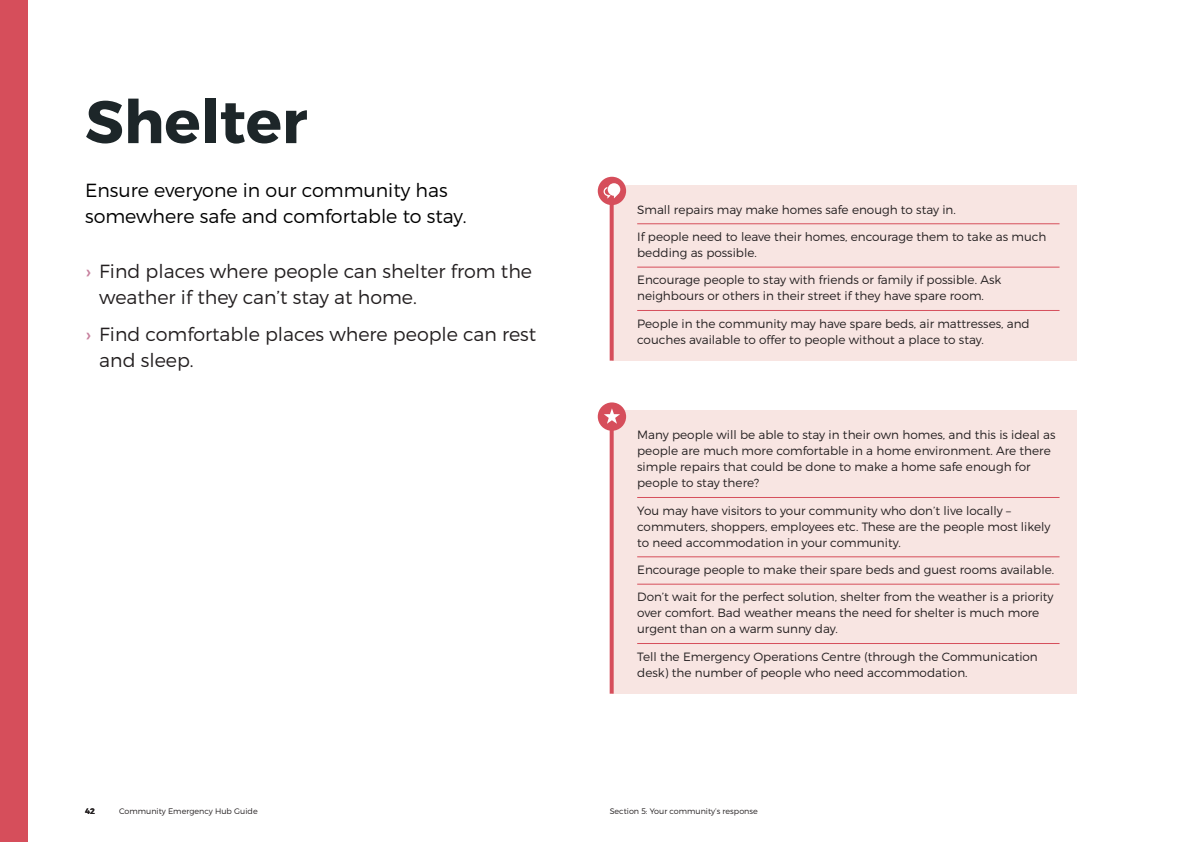
<style>
.page{position:relative;width:1191px;height:842px;background:#fff}
.page>*{position:absolute;margin:0;border:0;box-sizing:border-box;transform-origin:0 0}
.Heading_2_-_section{font:700 60px "Montserrat";color:#1d2629}
.t1{font:300 19px/26px "Montserrat";color:#231f20}
.Intro{font:300 19px/26px "Montserrat";color:#000001}
.Question_-_bullets{font:300 12px/16px "Montserrat";color:#231f20}
.t2{font:300 8px "Montserrat";color:#231f20}
.t3{font:600 8px "Montserrat";color:#231f20}
.s1{font-weight:400;color:#c7809d}
</style>
<div class="page">
<div style="left:0;top:0;width:28px;height:842px;background:#d64e5b"></div>
<div style="left:611px;top:185px;width:465px;height:176px;background:#f8e5e2"></div>
<svg style="left:609px;top:205px;width:4px;height:156px"></svg>
<hr style="left:637px;top:224px;width:422px;height:1px;background:#d64e5b">
<hr style="left:637px;top:267px;width:422px;height:1px;background:#d64e5b">
<hr style="left:637px;top:310px;width:422px;height:1px;background:#d64e5b">
<div style="left:611px;top:411px;width:465px;height:283px;background:#f8e5e2"></div>
<svg style="left:609px;top:431px;width:4px;height:263px"></svg>
<hr style="left:637px;top:497px;width:422px;height:1px;background:#d64e5b">
<hr style="left:637px;top:557px;width:422px;height:1px;background:#d64e5b">
<hr style="left:637px;top:584px;width:422px;height:1px;background:#d64e5b">
<hr style="left:637px;top:643px;width:422px;height:1px;background:#d64e5b">
<div style="left:598px;top:177px;width:28px;height:28px;background:#d64e5b;border-radius:50%"></div>
<svg style="left:603px;top:183px;width:17px;height:16px"></svg>
<div style="left:598px;top:402px;width:28px;height:29px;background:#d64e5b;border-radius:50%"></div>
<svg style="left:604px;top:408px;width:16px;height:16px"></svg>
<p class="Heading_2_-_section" style="left:85px;top:85px;width:224px">Shelter</p>
<p class="Intro" style="left:85px;top:177px;width:383px">Ensure everyone in our community has somewhere safe and comfortable to stay.</p>
<p class="t1" style="left:99px;top:258px;width:434px;text-indent:-14px"><span class="s1">›</span> Find places where people can shelter from the weather if they can’t stay at home.</p>
<p class="t1" style="left:99px;top:321px;width:438px;text-indent:-14px"><span class="s1">›</span> Find comfortable places where people can rest and sleep.</p>
<p class="Question_-_bullets" style="left:637px;top:201px;width:320px">Small repairs may make homes safe enough to stay in.</p>
<p class="Question_-_bullets" style="left:637px;top:228px;width:411px">If people need to leave their homes, encourage them to take as much bedding as possible.</p>
<p class="Question_-_bullets" style="left:637px;top:272px;width:365px">Encourage people to stay with friends or family if possible. Ask neighbours or others in their street if they have spare room.</p>
<p class="Question_-_bullets" style="left:637px;top:315px;width:394px">People in the community may have spare beds, air mattresses, and couches available to offer to people without a place to stay.</p>
<p class="Question_-_bullets" style="left:637px;top:427px;width:420px">Many people will be able to stay in their own homes, and this is ideal as people are much more comfortable in a home environment. Are there simple repairs that could be done to make a home safe enough for people to stay there?</p>
<p class="Question_-_bullets" style="left:637px;top:502px;width:415px">You may have visitors to your community who don’t live locally – commuters, shoppers, employees etc. These are the people most likely to need accommodation in your community.</p>
<p class="Question_-_bullets" style="left:637px;top:561px;width:418px">Encourage people to make their spare beds and guest rooms available.</p>
<p class="Question_-_bullets" style="left:637px;top:589px;width:418px">Don’t wait for the perfect solution, shelter from the weather is a priority over comfort. Bad weather means the need for shelter is much more urgent than on a warm sunny day.</p>
<p class="Question_-_bullets" style="left:637px;top:648px;width:402px">Tell the Emergency Operations Centre (through the Communication desk) the number of people who need accommodation.</p>
<p class="t3" style="left:85px;top:806px;width:11px">42</p>
<p class="t2" style="left:119px;top:806px;width:140px">Community Emergency Hub Guide</p>
<p class="t2" style="left:609px;top:806px;width:150px">Section 5: Your community’s response</p>
</div>
